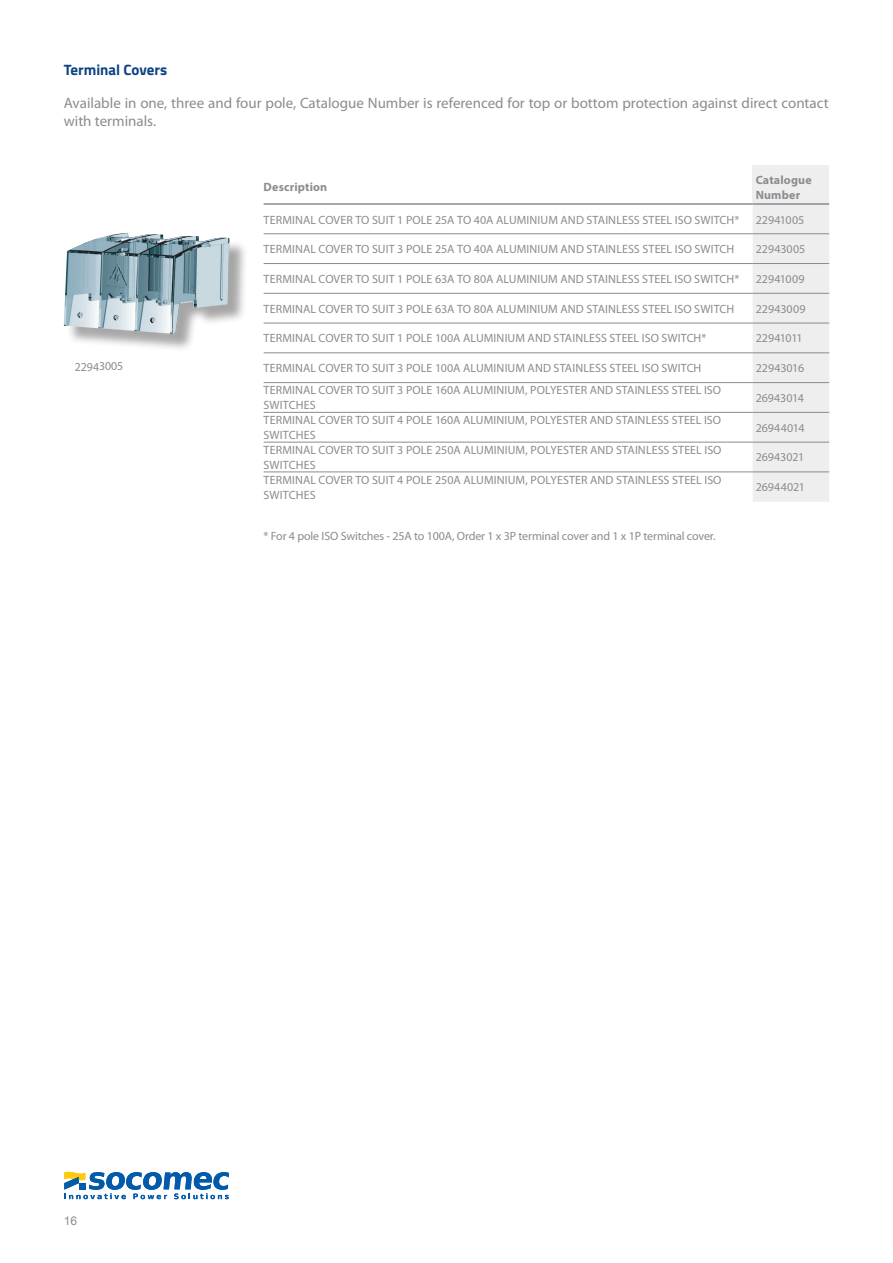
<style>
.page{position:relative;width:893px;height:1263px;background:#fff}
.page>*{position:absolute;margin:0;border:0;box-sizing:border-box;transform-origin:0 0}
.Body_1_Justified_Mai{font:15px/18px "Myriad Pro";color:#8a8c8f}
.Heading_4_Bold_Blue{font:700 15px "Titillium";color:#0c4385}
.Heading_5_Bold_Grey{font:12px/15px "Myriad Pro";letter-spacing:.005em;color:#8a8c8f}
.Body_Notes{font:12px "Myriad Pro";letter-spacing:-.01em;color:#8a8c8f}
.Heading_5_Bold_Grey-2{font:700 12px/15px "Myriad Pro";letter-spacing:.015em;color:#8a8c8f}
.Heading_5_Bold_Grey-3{font:12px "Myriad Pro";letter-spacing:-.035em;color:#8a8c8f}
.t1{font:12px "Arial";color:#8a8c8f}
</style>
<div class="page">
<svg style="left:64px;top:1172px;width:165px;height:27px"></svg>
<div style="left:753px;top:166px;width:76px;height:38px;background:#eeeeef"></div>
<div style="left:753px;top:205px;width:76px;height:297px;background:#eeeeef"></div>
<hr style="left:264px;top:233px;width:489px;height:1px;background:#8a8c8f">
<hr style="left:753px;top:233px;width:76px;height:1px;background:#8a8c8f">
<hr style="left:264px;top:203px;width:489px;height:2px;background:#8a8c8f">
<hr style="left:753px;top:203px;width:76px;height:2px;background:#8a8c8f">
<hr style="left:264px;top:263px;width:489px;height:1px;background:#8a8c8f">
<hr style="left:753px;top:263px;width:76px;height:1px;background:#8a8c8f">
<hr style="left:264px;top:293px;width:489px;height:1px;background:#8a8c8f">
<hr style="left:753px;top:293px;width:76px;height:1px;background:#8a8c8f">
<hr style="left:264px;top:323px;width:489px;height:1px;background:#8a8c8f">
<hr style="left:753px;top:323px;width:76px;height:1px;background:#8a8c8f">
<hr style="left:264px;top:353px;width:489px;height:1px;background:#8a8c8f">
<hr style="left:753px;top:353px;width:76px;height:1px;background:#8a8c8f">
<hr style="left:264px;top:382px;width:489px;height:1px;background:#8a8c8f">
<hr style="left:753px;top:382px;width:76px;height:1px;background:#8a8c8f">
<hr style="left:264px;top:412px;width:489px;height:1px;background:#8a8c8f">
<hr style="left:753px;top:412px;width:76px;height:1px;background:#8a8c8f">
<hr style="left:264px;top:442px;width:489px;height:1px;background:#8a8c8f">
<hr style="left:753px;top:442px;width:76px;height:1px;background:#8a8c8f">
<hr style="left:264px;top:472px;width:489px;height:1px;background:#8a8c8f">
<hr style="left:753px;top:472px;width:76px;height:1px;background:#8a8c8f">
<div style="left:67px;top:236px;width:181px;height:116px;background:#231f20;opacity:.4"></div>
<img style="left:64px;top:233px;width:165px;height:101px">
<p class="Heading_4_Bold_Blue" style="left:64px;top:58px;width:105px">Terminal Covers</p>
<p class="Body_1_Justified_Mai" style="left:64px;top:94px;width:766px">Available in one, three and four pole, Catalogue Number is referenced for top or bottom protection against direct contact with terminals.</p>
<p class="Body_Notes" style="left:75px;top:360px;width:50px;rotate:-1deg">22943005</p>
<p class="Heading_5_Bold_Grey-2" style="left:264px;top:179px;width:65px">Description</p>
<p class="Heading_5_Bold_Grey-2" style="left:756px;top:172px;width:58px">Catalogue<br>Number</p>
<p class="Heading_5_Bold_Grey" style="left:264px;top:212px;width:477px">TERMINAL COVER TO SUIT 1 POLE 25A TO 40A ALUMINIUM AND STAINLESS STEEL ISO SWITCH*</p>
<p class="Heading_5_Bold_Grey" style="left:756px;top:212px;width:50px">22941005</p>
<p class="Heading_5_Bold_Grey" style="left:264px;top:242px;width:472px">TERMINAL COVER TO SUIT 3 POLE 25A TO 40A ALUMINIUM AND STAINLESS STEEL ISO SWITCH</p>
<p class="Heading_5_Bold_Grey" style="left:756px;top:242px;width:51px">22943005</p>
<p class="Heading_5_Bold_Grey" style="left:264px;top:272px;width:477px">TERMINAL COVER TO SUIT 1 POLE 63A TO 80A ALUMINIUM AND STAINLESS STEEL ISO SWITCH*</p>
<p class="Heading_5_Bold_Grey" style="left:756px;top:272px;width:50px">22941009</p>
<p class="Heading_5_Bold_Grey" style="left:264px;top:301px;width:472px">TERMINAL COVER TO SUIT 3 POLE 63A TO 80A ALUMINIUM AND STAINLESS STEEL ISO SWITCH</p>
<p class="Heading_5_Bold_Grey" style="left:756px;top:301px;width:51px">22943009</p>
<p class="Heading_5_Bold_Grey" style="left:264px;top:331px;width:444px">TERMINAL COVER TO SUIT 1 POLE 100A ALUMINIUM AND STAINLESS STEEL ISO SWITCH*</p>
<p class="Heading_5_Bold_Grey-3" style="left:756px;top:332px;width:48px">22941011</p>
<p class="Heading_5_Bold_Grey" style="left:264px;top:361px;width:439px">TERMINAL COVER TO SUIT 3 POLE 100A ALUMINIUM AND STAINLESS STEEL ISO SWITCH</p>
<p class="Heading_5_Bold_Grey" style="left:756px;top:361px;width:50px">22943016</p>
<p class="Heading_5_Bold_Grey" style="left:264px;top:383px;width:459px">TERMINAL COVER TO SUIT 3 POLE 160A ALUMINIUM, POLYESTER AND STAINLESS STEEL ISO<br>SWITCHES</p>
<p class="Heading_5_Bold_Grey" style="left:756px;top:391px;width:50px">26943014</p>
<p class="Heading_5_Bold_Grey" style="left:264px;top:413px;width:459px">TERMINAL COVER TO SUIT 4 POLE 160A ALUMINIUM, POLYESTER AND STAINLESS STEEL ISO<br>SWITCHES</p>
<p class="Heading_5_Bold_Grey" style="left:756px;top:420px;width:50px">26944014</p>
<p class="Heading_5_Bold_Grey" style="left:264px;top:443px;width:459px">TERMINAL COVER TO SUIT 3 POLE 250A ALUMINIUM, POLYESTER AND STAINLESS STEEL ISO<br>SWITCHES</p>
<p class="Heading_5_Bold_Grey" style="left:756px;top:450px;width:50px">26943021</p>
<p class="Heading_5_Bold_Grey" style="left:264px;top:473px;width:459px">TERMINAL COVER TO SUIT 4 POLE 250A ALUMINIUM, POLYESTER AND STAINLESS STEEL ISO<br>SWITCHES</p>
<p class="Heading_5_Bold_Grey" style="left:756px;top:480px;width:51px">26944021</p>
<p class="Body_Notes" style="left:264px;top:530px;width:453px">* For 4 pole ISO Switches - 25A to 100A, Order 1 x 3P terminal cover and 1 x 1P terminal cover.</p>
<p class="t1" style="left:64px;top:1213px;width:15px">16</p>
</div>
